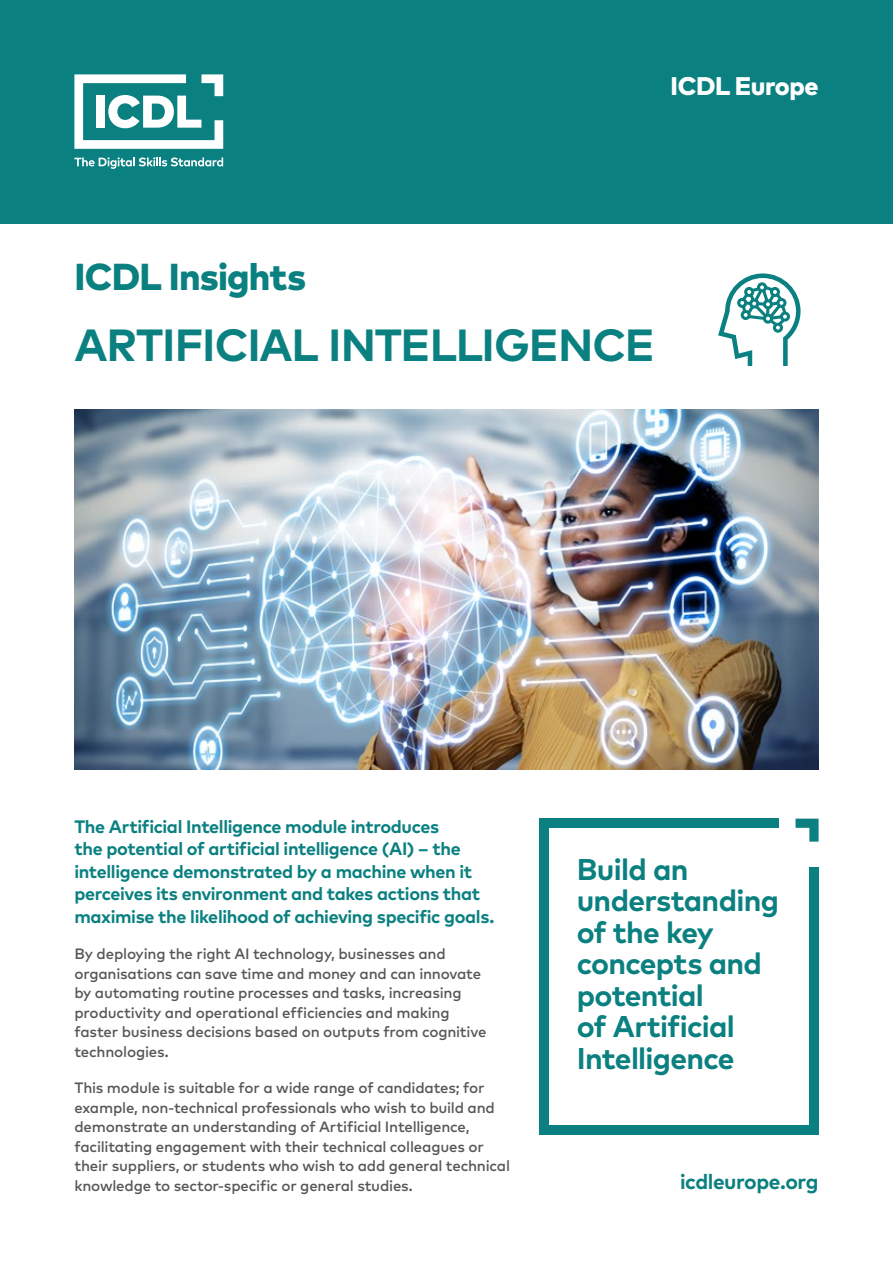
<style>
.page{position:relative;width:893px;height:1263px;background:#fff}
.page>*{position:absolute;margin:0;border:0;box-sizing:border-box;transform-origin:0 0}
.t1{font:700 45px "Mark Pro";letter-spacing:-.025em;color:#0b8080}
.t2{font:800 37.5px "Mark Pro";letter-spacing:-.02em;color:#0b8080}
.t3{font:700 30px/31.5px "Mark Pro";letter-spacing:-.025em;color:#0b8080}
.t4{font:800 25.5px "Mark Pro";letter-spacing:-.02em;color:#fff}
.t5{font:700 21px "Mark Pro";letter-spacing:-.02em;color:#0b8080}
.t6{font:700 18px/22.5px "Mark Pro";letter-spacing:-.02em;color:#0b8080}
.t7{font:500 15px/19.5px "Mark Pro";letter-spacing:-.015em;color:#575756}
</style>
<div class="page">
<div style="left:0;top:0;width:893px;height:223px;background:#0b8080"></div>
<svg style="left:74px;top:74px;width:149px;height:75px"></svg>
<svg style="left:74px;top:157px;width:149px;height:12px"></svg>
<svg style="left:795px;top:819px;width:24px;height:23px"></svg>
<div style="left:539px;top:819px;width:240px;height:9px;background:#0b8080"></div>
<div style="left:809px;top:867px;width:10px;height:268px;background:#0b8080"></div>
<div style="left:539px;top:819px;width:10px;height:316px;background:#0b8080"></div>
<div style="left:539px;top:1126px;width:280px;height:9px;background:#0b8080"></div>
<svg style="left:718px;top:273px;width:82px;height:93px"></svg>
<img style="left:74px;top:409px;width:745px;height:361px">
<h3 class="t4" style="left:671px;top:66px;width:149px">ICDL Europe</h3>
<h2 class="t2" style="left:74px;top:248px;width:233px">ICDL Insights</h2>
<h1 class="t1" style="left:74px;top:311px;width:582px">ARTIFICIAL INTELLIGENCE</h1>
<p class="t6" style="left:74px;top:814px;width:421px">The Artificial Intelligence module introduces<br>the potential of artificial intelligence (AI) – the intelligence demonstrated by a machine when it perceives its environment and takes actions that maximise the likelihood of achieving specific goals.</p>
<p class="t7" style="left:74px;top:943px;width:414px">By deploying the right AI technology, businesses and organisations can save time and money and can innovate by automating routine processes and tasks, increasing productivity and operational efficiencies and making faster business decisions based on outputs from cognitive technologies.</p>
<p class="t7" style="left:74px;top:1077px;width:437px">This module is suitable for a wide range of candidates; for example, non-technical professionals who wish to build and demonstrate an understanding of Artificial Intelligence, facilitating engagement with their technical colleagues or their suppliers, or students who wish to add general technical knowledge to sector-specific or general studies.</p>
<h3 class="t3" style="left:577px;top:851px;width:204px">Build an understanding of the key concepts and potential<br>of Artificial<br>Intelligence</h3>
<h3 class="t5" style="left:680px;top:1165px;width:140px">icdleurope.org</h3>
</div>
